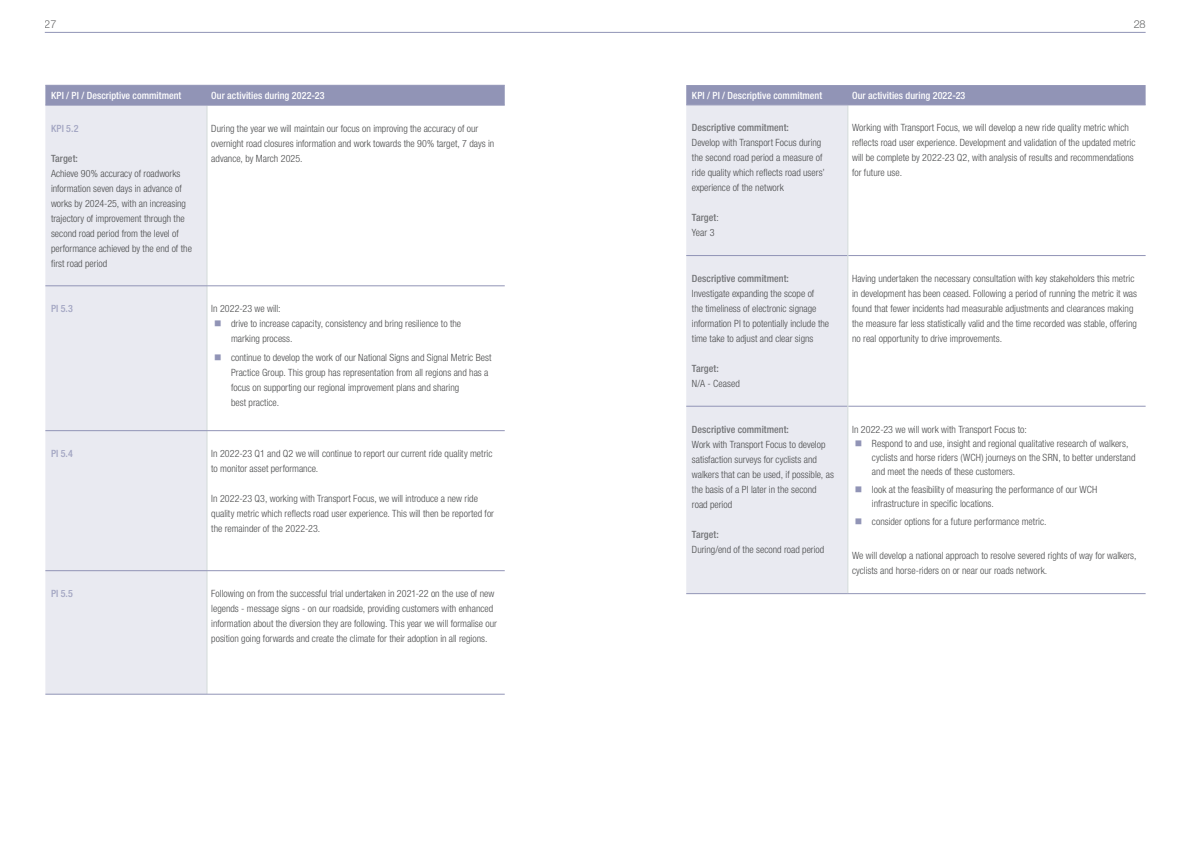
<style>
.page{position:relative;width:1191px;height:842px;background:#fff}
.page>*{position:absolute;margin:0;border:0;box-sizing:border-box;transform-origin:0 0}
.t1{font:300 11px "Helvetica Neue LT Pro";color:#4b4c4d}
.Body_text_for_tables{font:300 condensed 10px/15px "Helvetica Neue LT Pro";color:#4b4c4d}
.First_Level_Bulleted{font:300 condensed 10px/15px "Helvetica Neue LT Pro";color:#4b4c4d}
.KPI_table_text_med{font:500 condensed 10px "Helvetica Neue LT Pro";letter-spacing:.005em;color:#fff}
.Body_text_for_tables-2{font:500 condensed 10px "Helvetica Neue LT Pro";letter-spacing:.005em;color:#717275}
.Body_text_bold_for_t{font:500 condensed 10px "Helvetica Neue LT Pro";letter-spacing:.015em;color:#a2a5c2}
.Body_text_bold_for_t-2{font:500 condensed 10px "Helvetica Neue LT Pro";letter-spacing:.005em;color:#717275}
.s1{font-weight:300;color:#4b4c4d}
</style>
<div class="page">
<hr style="left:45px;top:32px;width:1100px;height:1px;background:#9194b6">
<div style="left:45px;top:86px;width:460px;height:19px;background:#9194b6"></div>
<div style="left:45px;top:106px;width:162px;height:588px;background:#e9eaf1"></div>
<hr style="left:45px;top:85px;width:162px;height:1px;background:#9194b6">
<hr style="left:207px;top:85px;width:298px;height:1px;background:#9194b6">
<hr style="left:207px;top:106px;width:1px;height:180px;background:#d3dbda">
<hr style="left:207px;top:286px;width:1px;height:144px;background:#d3dbda">
<hr style="left:207px;top:431px;width:1px;height:139px;background:#d3dbda">
<hr style="left:207px;top:571px;width:1px;height:123px;background:#d3dbda">
<hr style="left:45px;top:105px;width:162px;height:1px;background:#9194b6">
<hr style="left:207px;top:105px;width:298px;height:1px;background:#9194b6">
<hr style="left:45px;top:286px;width:162px;height:1px;background:#9194b6">
<hr style="left:45px;top:430px;width:162px;height:1px;background:#9194b6">
<hr style="left:207px;top:286px;width:298px;height:1px;background:#9194b6">
<hr style="left:207px;top:430px;width:298px;height:1px;background:#9194b6">
<hr style="left:45px;top:570px;width:162px;height:1px;background:#9194b6">
<hr style="left:45px;top:694px;width:162px;height:1px;background:#9194b6">
<hr style="left:207px;top:570px;width:298px;height:1px;background:#9194b6">
<hr style="left:207px;top:694px;width:298px;height:1px;background:#9194b6">
<div style="left:686px;top:85px;width:459px;height:19px;background:#9194b6"></div>
<div style="left:686px;top:105px;width:161px;height:488px;background:#e9eaf1"></div>
<hr style="left:686px;top:255px;width:161px;height:1px;background:#9194b6">
<hr style="left:848px;top:255px;width:297px;height:1px;background:#9194b6">
<hr style="left:686px;top:406px;width:161px;height:1px;background:#9194b6">
<hr style="left:848px;top:406px;width:297px;height:1px;background:#9194b6">
<hr style="left:847px;top:105px;width:1px;height:151px;background:#d3dbda">
<hr style="left:847px;top:256px;width:1px;height:150px;background:#d3dbda">
<hr style="left:847px;top:406px;width:1px;height:187px;background:#d3dbda">
<hr style="left:686px;top:104px;width:162px;height:1px;background:#9194b6">
<hr style="left:848px;top:104px;width:297px;height:1px;background:#9194b6">
<hr style="left:686px;top:593px;width:162px;height:1px;background:#9194b6">
<hr style="left:848px;top:593px;width:297px;height:1px;background:#9194b6">
<p class="t1" style="left:45px;top:17px;width:13px">27</p>
<p class="t1" style="left:1133px;top:17px;width:13px">28</p>
<p class="KPI_table_text_med" style="left:51px;top:89px;width:132px">KPI / PI / Descriptive commitment</p>
<p class="KPI_table_text_med" style="left:211px;top:89px;width:115px">Our activities during 2022-23</p>
<p class="Body_text_bold_for_t" style="left:51px;top:122px;width:29px">KPI 5.2</p>
<p class="Body_text_bold_for_t-2" style="left:51px;top:152px;width:28px">Target:</p>
<p class="Body_text_for_tables" style="left:51px;top:165px;width:142px">Achieve 90% accuracy of roadworks information seven days in advance of works by 2024-25, with an increasing trajectory of improvement through the second road period from the level of performance achieved by the end of the first road period</p>
<p class="Body_text_for_tables" style="left:211px;top:120px;width:284px">During the year we will maintain our focus on improving the accuracy of our overnight road closures information and work towards the 90% target, 7 days in advance, by March 2025.</p>
<p class="Body_text_bold_for_t" style="left:51px;top:303px;width:23px">PI 5.3</p>
<p class="Body_text_for_tables" style="left:211px;top:301px;width:71px">In 2022-23 we will:</p>
<p class="First_Level_Bulleted" style="left:231px;top:316px;width:231px">drive to increase capacity, consistency and bring resilience to the marking process.</p>
<p class="First_Level_Bulleted" style="left:231px;top:350px;width:262px">continue to develop the work of our National Signs and Signal Metric Best Practice Group. This group has representation from all regions and has a focus on supporting our regional improvement plans and sharing<br>best practice.</p>
<p class="Body_text_bold_for_t" style="left:51px;top:447px;width:23px">PI 5.4</p>
<p class="Body_text_for_tables" style="left:211px;top:446px;width:283px">In 2022-23 Q1 and Q2 we will continue to report our current ride quality metric to monitor asset performance.</p>
<p class="Body_text_for_tables" style="left:211px;top:491px;width:284px">In 2022-23 Q3, working with Transport Focus, we will introduce a new ride quality metric which reflects road user experience. This will then be reported for the remainder of the 2022-23.</p>
<p class="Body_text_bold_for_t" style="left:51px;top:587px;width:23px">PI 5.5</p>
<p class="Body_text_for_tables" style="left:211px;top:586px;width:287px">Following on from the successful trial undertaken in 2021-22 on the use of new legends - message signs - on our roadside, providing customers with enhanced information about the diversion they are following. This year we will formalise our position going forwards and create the climate for their adoption in all regions.</p>
<p class="KPI_table_text_med" style="left:692px;top:89px;width:132px">KPI / PI / Descriptive commitment</p>
<p class="KPI_table_text_med" style="left:852px;top:89px;width:115px">Our activities during 2022-23</p>
<p class="Body_text_for_tables-2" style="left:692px;top:122px;width:99px">Descriptive commitment:</p>
<p class="Body_text_for_tables" style="left:692px;top:135px;width:134px">Develop with Transport Focus during the second road period a measure of ride quality which reflects road users’ experience of the network</p>
<p class="Body_text_for_tables-2" style="left:692px;top:212px;width:28px">Target<span class="s1">:</span></p>
<p class="Body_text_for_tables" style="left:692px;top:225px;width:24px">Year 3</p>
<p class="Body_text_for_tables" style="left:852px;top:120px;width:285px">Working with Transport Focus, we will develop a new ride quality metric which reflects road user experience. Development and validation of the updated metric will be complete by 2022-23 Q2, with analysis of results and recommendations for future use.</p>
<p class="Body_text_for_tables-2" style="left:692px;top:272px;width:99px">Descriptive commitment:</p>
<p class="Body_text_for_tables" style="left:692px;top:286px;width:139px">Investigate expanding the scope of<br>the timeliness of electronic signage information PI to potentially include the time take to adjust and clear signs</p>
<p class="Body_text_bold_for_t-2" style="left:692px;top:362px;width:28px">Target:</p>
<p class="Body_text_for_tables" style="left:692px;top:376px;width:49px">N/A - Ceased</p>
<p class="Body_text_for_tables-2" style="left:692px;top:423px;width:99px">Descriptive commitment:</p>
<p class="Body_text_for_tables" style="left:692px;top:436px;width:144px">Work with Transport Focus to develop satisfaction surveys for cyclists and walkers that can be used, if possible, as the basis of a PI later in the second road period</p>
<p class="Body_text_for_tables-2" style="left:692px;top:528px;width:28px">Target:</p>
<p class="Body_text_for_tables" style="left:692px;top:541px;width:134px">During/end of the second road period</p>
<p class="Body_text_for_tables" style="left:852px;top:271px;width:286px">Having undertaken the necessary consultation with key stakeholders this metric in development has been ceased. Following a period of running the metric it was found that fewer incidents had measurable adjustments and clearances making the measure far less statistically valid and the time recorded was stable, offering no real opportunity to drive improvements.</p>
<p class="Body_text_for_tables" style="left:852px;top:421px;width:176px">In 2022-23 we will work with Transport Focus to:</p>
<p class="First_Level_Bulleted" style="left:872px;top:436px;width:265px;line-height:14px">Respond to and use, insight and regional qualitative research of walkers, cyclists and horse riders (WCH) journeys on the SRN, to better understand and meet the needs of these customers.</p>
<p class="First_Level_Bulleted" style="left:872px;top:482px;width:227px;line-height:14px">look at the feasibility of measuring the performance of our WCH infrastructure in specific locations.</p>
<p class="First_Level_Bulleted" style="left:872px;top:514px;width:176px">consider options for a future performance metric.</p>
<p class="Body_text_for_tables" style="left:852px;top:548px;width:286px">We will develop a national approach to resolve severed rights of way for walkers, cyclists and horse-riders on or near our roads network.</p>
</div>
